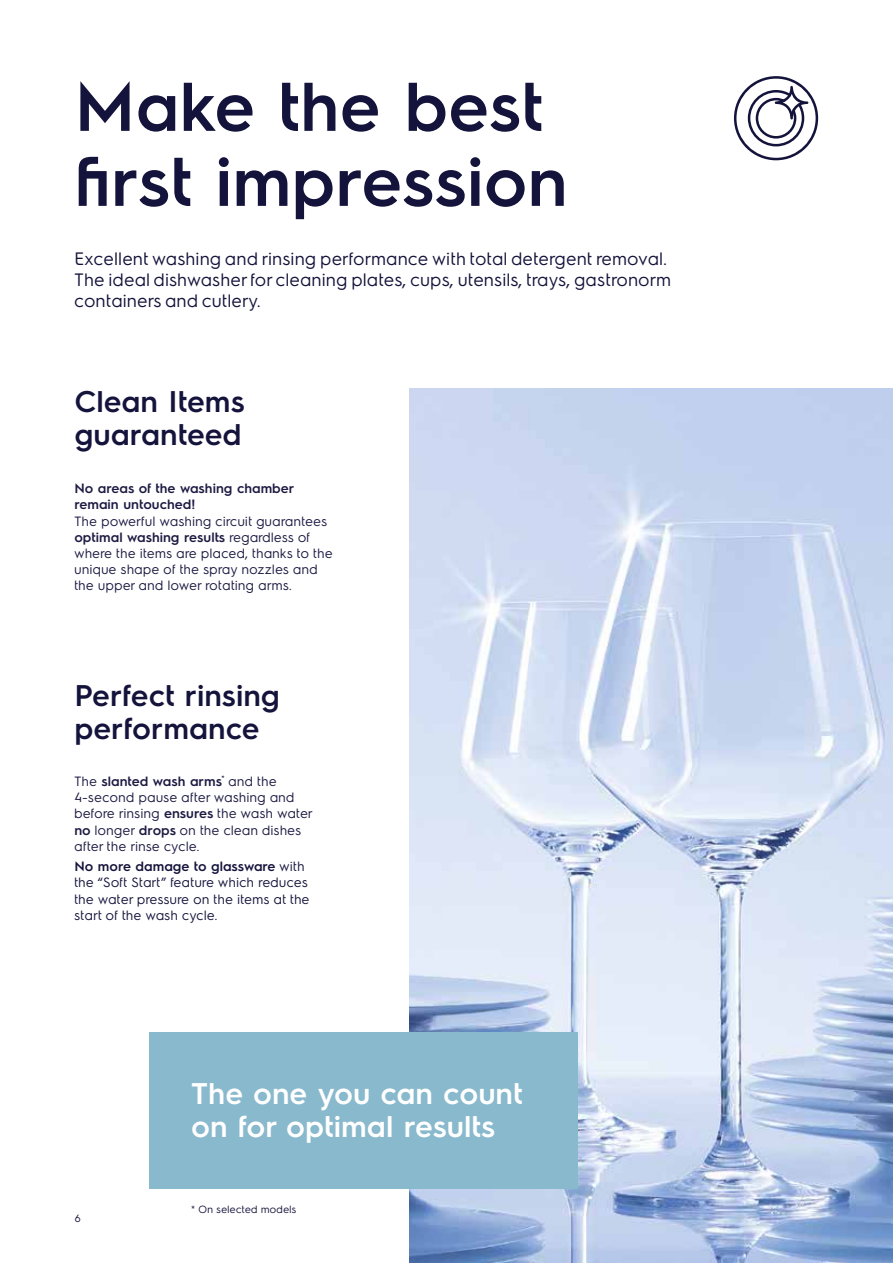
<style>
.page{position:relative;width:893px;height:1263px;background:#fff}
.page>*{position:absolute;margin:0;border:0;box-sizing:border-box;transform-origin:0 0}
.t1{font:600 69px/75px "Electrolux Sans";color:#14133b}
.t2{font:600 30px/33px "Electrolux Sans";color:#14133b}
.t3{font:600 30px/33px "Electrolux Sans";color:#fff}
.t4{font:18px/21px "Electrolux Sans";color:#14133b}
.t5{font:13.5px/16.2px "Electrolux Sans";color:#1b1941}
.t6{font:13.5px/16.2px "Electrolux Sans";color:#14133b}
.t7{font:600 13.5px/16.2px "Electrolux Sans";color:#1b1941}
.t8{font:10.5px "Electrolux Sans";color:#14133b}
.s1{font-weight:600}
</style>
<div class="page">
<img style="left:409px;top:389px;width:484px;height:874px">
<div style="left:149px;top:1031px;width:428px;height:157px;background:#89b9cd"></div>
<svg style="left:734px;top:76px;width:84px;height:84px"></svg>
<h1 class="t1" style="left:74px;top:65px;width:495px">Make the best first impression</h1>
<h3 class="t4" style="left:74px;top:247px;width:599px">Excellent washing and rinsing performance with total detergent removal.<br>The ideal dishwasher for cleaning plates, cups, utensils, trays, gastronorm containers and cutlery.</h3>
<h2 class="t2" style="left:74px;top:383px;width:172px">Clean Items guaranteed</h2>
<p class="t7" style="left:74px;top:479px;width:221px">No areas of the washing chamber remain untouched!</p>
<p class="t5" style="left:74px;top:512px;width:260px">The powerful washing circuit guarantees <span class="s1">optimal washing results</span> regardless of where the items are placed, thanks to the unique shape of the spray nozzles and the upper and lower rotating arms.</p>
<h2 class="t2" style="left:74px;top:677px;width:207px">Perfect rinsing performance</h2>
<p class="t5" style="left:74px;top:772px;width:240px">The <span class="s1">slanted wash arms</span><sup>*</sup> and the<br>4-second pause after washing and before rinsing <span class="s1">ensures</span> the wash water <span class="s1">no</span> longer <span class="s1">drops</span> on the clean dishes after the rinse cycle.</p>
<p class="t6" style="left:74px;top:857px;width:237px"><span class="s1">No more damage to glassware</span> with the “Soft Start” feature which reduces the water pressure on the items at the start of the wash cycle.</p>
<p class="t8" style="left:75px;top:1211px;width:8px">6</p>
<h2 class="t3" style="left:191px;top:1075px;width:333px">The one you can count on for optimal results</h2>
<p class="t8" style="left:191px;top:1202px;width:107px">* On selected models</p>
</div>
